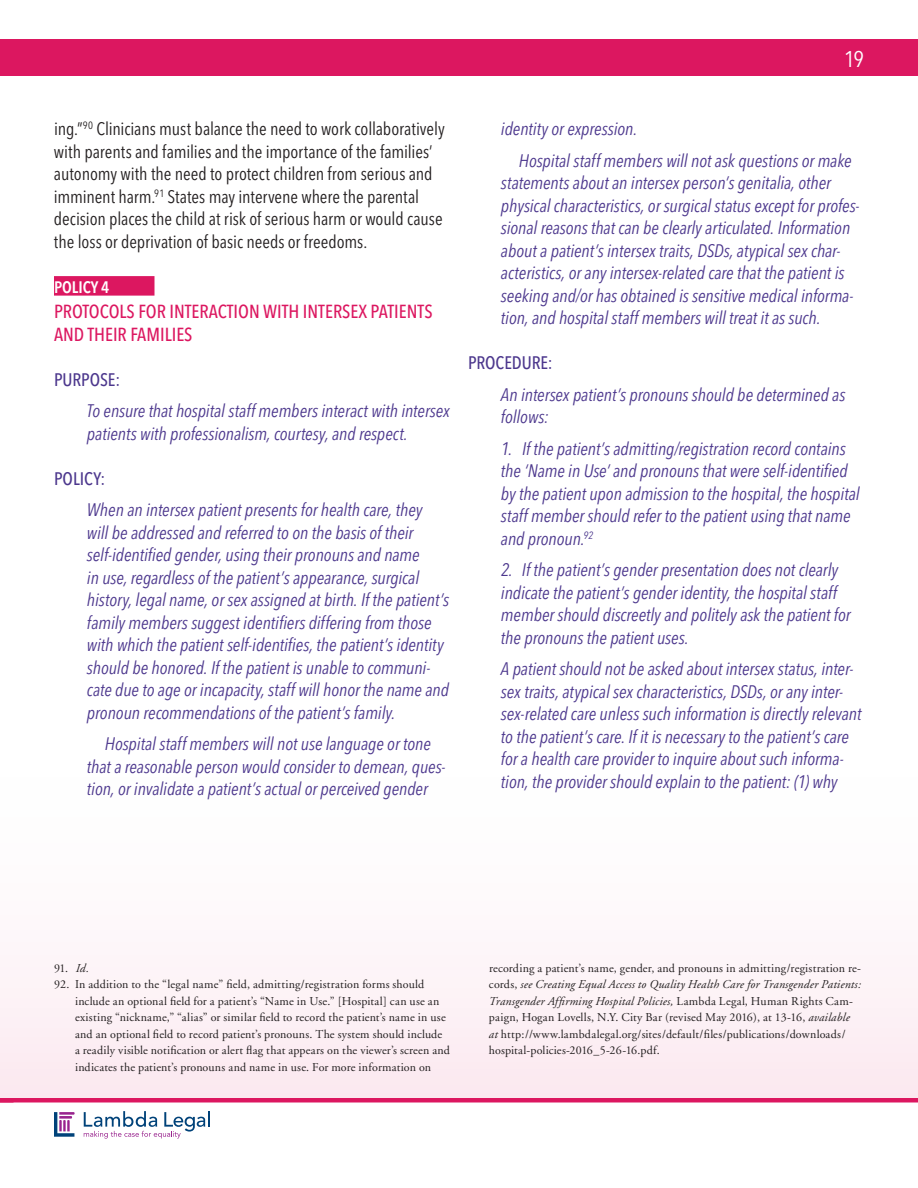
<style>
.page{position:relative;width:918px;height:1188px;background:#fff}
.page>*{position:absolute;margin:0;border:0;box-sizing:border-box;transform-origin:0 0}
.t1{font:condensed 22.5px "Avenir Next LT Pro";color:#fff}
.t2{font:500 condensed 18.75px/22.5px "Avenir Next LT Pro";color:#dc1760}
.t3{font:italic condensed 18px/22.5px "Avenir Next LT Pro";letter-spacing:-.005em;color:#4c378d}
.t4{font:condensed 18px/22.5px "Avenir Next LT Pro";letter-spacing:-.005em;color:#231f20}
.t5{font:500 condensed 18px "Avenir Next LT Pro";color:#4c378d}
.t6{font:600 condensed 16.5px "Avenir Next LT Pro";color:#fff}
.t7{font:12px/16.5px "Adobe Garamond";letter-spacing:.015em;color:#231f20}
.s1{font-style:italic}
</style>
<div class="page">
<div style="left:0;top:723px;width:918px;height:377px;background:linear-gradient(to right,#fdf7f9,#fdf7f9)"></div>
<div style="left:0;top:39px;width:918px;height:37px;background:#dc1760"></div>
<div style="left:54px;top:276px;width:100px;height:20px;background:#dc1760"></div>
<hr style="left:0;top:1098px;width:918px;height:4px;background:#dc1760">
<svg style="left:84px;top:1111px;width:125px;height:28px"></svg>
<svg style="left:54px;top:1112px;width:21px;height:25px"></svg>
<p class="t1" style="left:844px;top:46px;width:21px">19</p>
<p class="t4" style="left:54px;top:117px;width:392px">ing.”<sup>90</sup> Clinicians must balance the need to work collaboratively with parents and families and the importance of the families’ autonomy with the need to protect children from serious and imminent harm.<sup>91</sup> States may intervene where the parental decision places the child at risk of serious harm or would cause the loss or deprivation of basic needs or freedoms.</p>
<p class="t6" style="left:54px;top:277px;width:57px">POLICY 4</p>
<p class="t2" style="left:54px;top:300px;width:380px">PROTOCOLS FOR INTERACTION WITH INTERSEX PATIENTS<br>AND THEIR FAMILIES</p>
<p class="t5" style="left:54px;top:368px;width:68px">PURPOSE:</p>
<p class="t3" style="left:87px;top:399px;width:365px">To ensure that hospital staff members interact with intersex patients with professionalism, courtesy, and respect.</p>
<p class="t5" style="left:54px;top:467px;width:53px">POLICY:</p>
<p class="t3" style="left:87px;top:498px;width:364px">When an intersex patient presents for health care, they<br>will be addressed and referred to on the basis of their self-identified gender, using their pronouns and name<br>in use, regardless of the patient’s appearance, surgical history, legal name, or sex assigned at birth. If the patient’s family members suggest identifiers differing from those with which the patient self-identifies, the patient’s identity should be honored. If the patient is unable to communi&shy;cate due to age or incapacity, staff will honor the name and pronoun recommendations of the patient’s family.</p>
<p class="t3" style="left:87px;top:732px;width:360px;text-indent:18px">Hospital staff members will not use language or tone that a reasonable person would consider to demean, ques&shy;tion, or invalidate a patient’s actual or perceived gender</p>
<p class="t3" style="left:519px;top:113px;width:334px;line-height:31.5px;text-indent:-18px">identity or expression.<br>Hospital staff members will not ask questions or make</p>
<p class="t3" style="left:501px;top:171px;width:360px">statements about an intersex person’s genitalia, other physical characteristics, or surgical status except for profes&shy;sional reasons that can be clearly articulated. Information about a patient’s intersex traits, DSDs, atypical sex char&shy;acteristics, or any intersex-related care that the patient is seeking and/or has obtained is sensitive medical informa&shy;tion, and hospital staff members will treat it as such.</p>
<p class="t5" style="left:468px;top:352px;width:86px">PROCEDURE:</p>
<p class="t3" style="left:501px;top:383px;width:346px">An intersex patient’s pronouns should be determined as follows:</p>
<p class="t3" style="left:501px;top:437px;width:360px">1. If the patient’s admitting/registration record contains the ‘Name in Use’ and pronouns that were self-identified by the patient upon admission to the hospital, the hospital staff member should refer to the patient using that name and pronoun.<sup>92</sup></p>
<p class="t3" style="left:501px;top:558px;width:351px">2. If the patient’s gender presentation does not clearly indicate the patient’s gender identity, the hospital staff member should discreetly and politely ask the patient for the pronouns the patient uses.</p>
<p class="t3" style="left:501px;top:657px;width:362px">A patient should not be asked about intersex status, inter&shy;sex traits, atypical sex characteristics, DSDs, or any inter&shy;sex-related care unless such information is directly relevant to the patient’s care. If it is necessary to the patient’s care for a health care provider to inquire about such informa&shy;tion, the provider should explain to the patient: (1) why</p>
<p class="t7" style="left:54px;top:960px;width:37px">91. <span class="s1">Id.</span></p>
<p class="t7" style="left:75px;top:977px;width:377px;text-indent:-21px">92. In addition to the “legal name” field, admitting/registration forms should include an optional field for a patient’s “Name in Use.” [Hospital] can use an existing “nickname,” “alias” or similar field to record the patient’s name in use and an optional field to record patient’s pronouns. The system should include a readily visible notification or alert flag that appears on the viewer’s screen and indicates the patient’s pronouns and name in use. For more information on</p>
<p class="t7" style="left:489px;top:960px;width:374px">recording a patient’s name, gender, and pronouns in admitting/registration re&shy;cords, <span class="s1">see Creating Equal Access to Quality Health Care for Transgender Patients:<br>Transgender Affirming Hospital Policies,</span> Lambda Legal, Human Rights Cam&shy;paign, Hogan Lovells, N.Y. City Bar (revised May 2016), at 13-16, <span class="s1">available at</span> http://www.lambdalegal.org/sites/default/files/publications/downloads/ hospital-policies-2016_5-26-16.pdf.</p>
</div>
